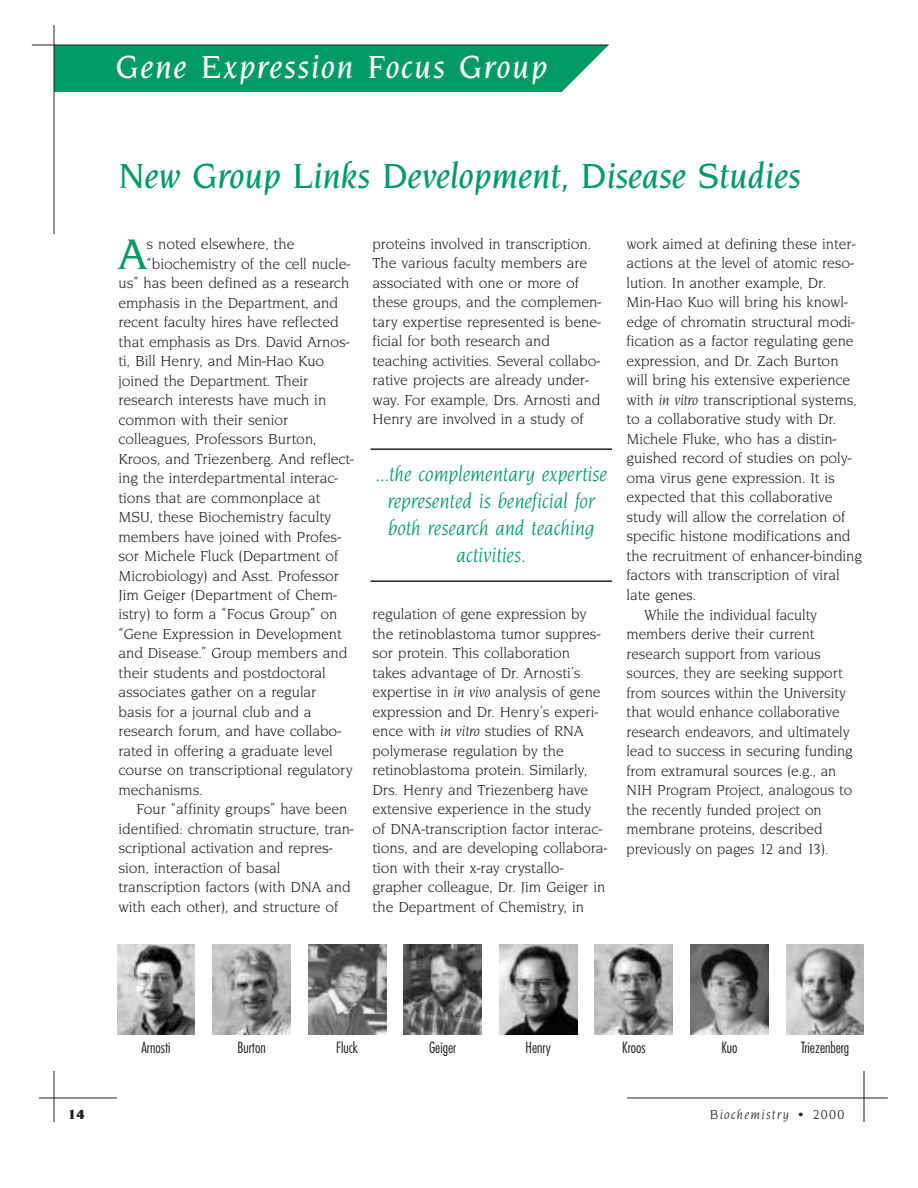
<style>
.page{position:relative;width:918px;height:1188px;background:#fff}
.page>*{position:absolute;margin:0;border:0;box-sizing:border-box;transform-origin:0 0}
.t1{font:500 44.25px "Novarese Itc T";color:#009a66}
.t2{font:italic 500 36px "Novarese Itc T";color:#009a66}
.t3{font:italic 500 33px "Novarese Itc T";letter-spacing:.055em;color:#fff}
.t4{font:italic 21px/27px "Novarese Itc T";color:#009a66;text-align:center}
.t5{font:15px/19.5px "Novarese Itc T";color:#231f20}
.t6{font:300 condensed 15px "Futura";color:#231f20}
.t7{font:italic 13.5px "Novarese Itc T";letter-spacing:.1em;color:#231f20}
.t8{font:900 13.5px "Novarese Itc T";color:#231f20}
.s1{font-style:italic}
</style>
<div class="page">
<div style="left:54px;top:45px;width:555px;height:47px;background:#009a66"></div>
<img style="left:117px;top:944px;width:78px;height:90px">
<img style="left:213px;top:944px;width:78px;height:90px">
<img style="left:308px;top:944px;width:78px;height:90px">
<img style="left:404px;top:944px;width:78px;height:90px">
<img style="left:499px;top:944px;width:78px;height:90px">
<img style="left:595px;top:944px;width:78px;height:90px">
<img style="left:690px;top:944px;width:78px;height:90px">
<img style="left:786px;top:944px;width:78px;height:90px">
<hr style="left:54px;top:25px;width:1px;height:209px;background:#231f20">
<hr style="left:32px;top:45px;width:577px;height:1px;background:#231f20">
<hr style="left:627px;top:1098px;width:261px;height:1px;background:#231f20">
<hr style="left:864px;top:1071px;width:1px;height:51px;background:#231f20">
<hr style="left:54px;top:1071px;width:1px;height:51px;background:#231f20">
<hr style="left:39px;top:1098px;width:78px;height:1px;background:#231f20">
<hr style="left:370px;top:448px;width:242px;height:2px;background:#231f20">
<hr style="left:370px;top:580px;width:242px;height:2px;background:#231f20">
<svg style="left:561px;top:45px;width:48px;height:47px"></svg>
<h3 class="t3" style="left:116px;top:53px;width:433px">Gene Expression Focus Group</h3>
<h2 class="t2" style="left:118px;top:160px;width:684px">New Group Links Development, Disease Studies</h2>
<h1 class="t1" style="left:118px;top:236px;width:30px">A</h1>
<p class="t5" style="left:147px;top:235px;width:149px">s noted elsewhere, the</p>
<p class="t5" style="left:147px;top:255px;width:205px">“biochemistry of the cell nucle-</p>
<p class="t5" style="left:118px;top:274px;width:232px">us” has been defined as a research</p>
<p class="t5" style="left:118px;top:294px;width:221px">emphasis in the Department, and</p>
<p class="t5" style="left:118px;top:313px;width:222px">recent faculty hires have reflected</p>
<p class="t5" style="left:118px;top:333px;width:233px">that emphasis as Drs. David Arnos-</p>
<p class="t5" style="left:118px;top:352px;width:207px">ti, Bill Henry, and Min-Hao Kuo</p>
<p class="t5" style="left:118px;top:372px;width:192px">joined the Department. Their</p>
<p class="t5" style="left:118px;top:391px;width:209px">research interests have much in</p>
<p class="t5" style="left:118px;top:411px;width:171px">common with their senior</p>
<p class="t5" style="left:118px;top:430px;width:200px">colleagues, Professors Burton,</p>
<p class="t5" style="left:118px;top:450px;width:237px">Kroos, and Triezenberg. And reflect-</p>
<p class="t5" style="left:118px;top:469px;width:221px">ing the interdepartmental interac-</p>
<p class="t5" style="left:118px;top:489px;width:203px">tions that are commonplace at</p>
<p class="t5" style="left:118px;top:508px;width:214px">MSU, these Biochemistry faculty</p>
<p class="t5" style="left:118px;top:528px;width:224px">members have joined with Profes-</p>
<p class="t5" style="left:118px;top:547px;width:221px">sor Michele Fluck (Department of</p>
<p class="t5" style="left:118px;top:567px;width:222px">Microbiology) and Asst. Professor</p>
<p class="t5" style="left:118px;top:586px;width:220px">Jim Geiger (Department of Chem-</p>
<p class="t5" style="left:118px;top:606px;width:220px">istry) to form a “Focus Group” on</p>
<p class="t5" style="left:118px;top:625px;width:225px">“Gene Expression in Development</p>
<p class="t5" style="left:118px;top:645px;width:230px">and Disease.” Group members and</p>
<p class="t5" style="left:118px;top:664px;width:209px">their students and postdoctoral</p>
<p class="t5" style="left:118px;top:684px;width:200px">associates gather on a regular</p>
<p class="t5" style="left:118px;top:703px;width:195px">basis for a journal club and a</p>
<p class="t5" style="left:118px;top:723px;width:224px">research forum, and have collabo-</p>
<p class="t5" style="left:118px;top:742px;width:216px">rated in offering a graduate level</p>
<p class="t5" style="left:118px;top:762px;width:236px">course on transcriptional regulatory</p>
<p class="t5" style="left:118px;top:781px;width:86px">mechanisms.</p>
<p class="t5" style="left:136px;top:801px;width:212px">Four “affinity groups” have been</p>
<p class="t5" style="left:118px;top:820px;width:237px">identified: chromatin structure, tran-</p>
<p class="t5" style="left:118px;top:840px;width:216px">scriptional activation and repres-</p>
<p class="t5" style="left:118px;top:859px;width:163px">sion, interaction of basal</p>
<p class="t5" style="left:118px;top:879px;width:234px">transcription factors (with DNA and</p>
<p class="t5" style="left:118px;top:898px;width:221px">with each other), and structure of</p>
<p class="t5" style="left:372px;top:235px;width:230px">proteins involved in transcription.<br>The various faculty members are associated with one or more of these groups, and the complemen&shy;tary expertise represented is bene&shy;ficial for both research and teaching activities. Several collabo&shy;rative projects are already under&shy;way. For example, Drs. Arnosti and Henry are involved in a study of</p>
<h3 class="t4" style="left:375px;top:462px;width:233px">...the complementary expertise represented is beneficial for both research and teaching activities.</h3>
<p class="t5" style="left:372px;top:606px;width:236px">regulation of gene expression by the retinoblastoma tumor suppres&shy;sor protein. This collaboration takes advantage of Dr. Arnosti’s expertise in <span class="s1">in vivo</span> analysis of gene expression and Dr. Henry’s experi&shy;ence with <span class="s1">in vitro</span> studies of RNA polymerase regulation by the retinoblastoma protein. Similarly, Drs. Henry and Triezenberg have extensive experience in the study of DNA-transcription factor interac&shy;tions, and are developing collabora&shy;tion with their x-ray crystallo&shy;grapher colleague, Dr. Jim Geiger in the Department of Chemistry, in</p>
<p class="t5" style="left:626px;top:235px;width:231px">work aimed at defining these inter-</p>
<p class="t5" style="left:626px;top:255px;width:229px">actions at the level of atomic reso-</p>
<p class="t5" style="left:626px;top:274px;width:201px">lution. In another example, Dr.</p>
<p class="t5" style="left:626px;top:294px;width:223px">Min-Hao Kuo will bring his knowl-</p>
<p class="t5" style="left:626px;top:313px;width:230px">edge of chromatin structural modi-</p>
<p class="t5" style="left:626px;top:333px;width:229px">fication as a factor regulating gene</p>
<p class="t5" style="left:626px;top:352px;width:214px">expression, and Dr. Zach Burton</p>
<p class="t5" style="left:626px;top:372px;width:225px">will bring his extensive experience</p>
<p class="t5" style="left:626px;top:391px;width:232px">with <span class="s1">in vitro</span> transcriptional systems,</p>
<p class="t5" style="left:627px;top:411px;width:211px">to a collaborative study with Dr.</p>
<p class="t5" style="left:627px;top:430px;width:211px">Michele Fluke, who has a distin-</p>
<p class="t5" style="left:627px;top:450px;width:227px">guished record of studies on poly-</p>
<p class="t5" style="left:627px;top:469px;width:210px">oma virus gene expression. It is</p>
<p class="t5" style="left:627px;top:489px;width:208px">expected that this collaborative</p>
<p class="t5" style="left:627px;top:508px;width:220px">study will allow the correlation of</p>
<p class="t5" style="left:627px;top:528px;width:225px">specific histone modifications and</p>
<p class="t5" style="left:627px;top:547px;width:237px">the recruitment of enhancer-binding</p>
<p class="t5" style="left:627px;top:567px;width:215px">factors with transcription of viral</p>
<p class="t5" style="left:627px;top:586px;width:71px">late genes.</p>
<p class="t5" style="left:645px;top:606px;width:174px">While the individual faculty</p>
<p class="t5" style="left:626px;top:625px;width:189px">members derive their current</p>
<p class="t5" style="left:626px;top:645px;width:196px">research support from various</p>
<p class="t5" style="left:626px;top:664px;width:218px">sources, they are seeking support</p>
<p class="t5" style="left:626px;top:684px;width:221px">from sources within the University</p>
<p class="t5" style="left:626px;top:703px;width:215px">that would enhance collaborative</p>
<p class="t5" style="left:626px;top:723px;width:225px">research endeavors, and ultimately</p>
<p class="t5" style="left:626px;top:742px;width:228px">lead to success in securing funding</p>
<p class="t5" style="left:626px;top:762px;width:211px">from extramural sources (e.g., an</p>
<p class="t5" style="left:626px;top:781px;width:227px">NIH Program Project, analogous to</p>
<p class="t5" style="left:626px;top:801px;width:197px">the recently funded project on</p>
<p class="t5" style="left:626px;top:820px;width:197px">membrane proteins, described</p>
<p class="t5" style="left:626px;top:840px;width:203px">previously on pages 12 and 13).</p>
<p class="t6" style="left:142px;top:1041px;width:30px">Arnosti</p>
<p class="t6" style="left:237px;top:1041px;width:30px">Burton</p>
<p class="t6" style="left:336px;top:1041px;width:24px">Fluck</p>
<p class="t6" style="left:429px;top:1041px;width:29px">Geiger</p>
<p class="t6" style="left:526px;top:1041px;width:27px">Henry</p>
<p class="t6" style="left:622px;top:1041px;width:25px">Kroos</p>
<p class="t6" style="left:721px;top:1041px;width:18px">Kuo</p>
<p class="t6" style="left:801px;top:1041px;width:50px">Triezenberg</p>
<p class="t8" style="left:68px;top:1108px;width:19px">14</p>
<p class="t7" style="left:710px;top:1109px;width:136px">Biochemistry • 2000</p>
</div>
